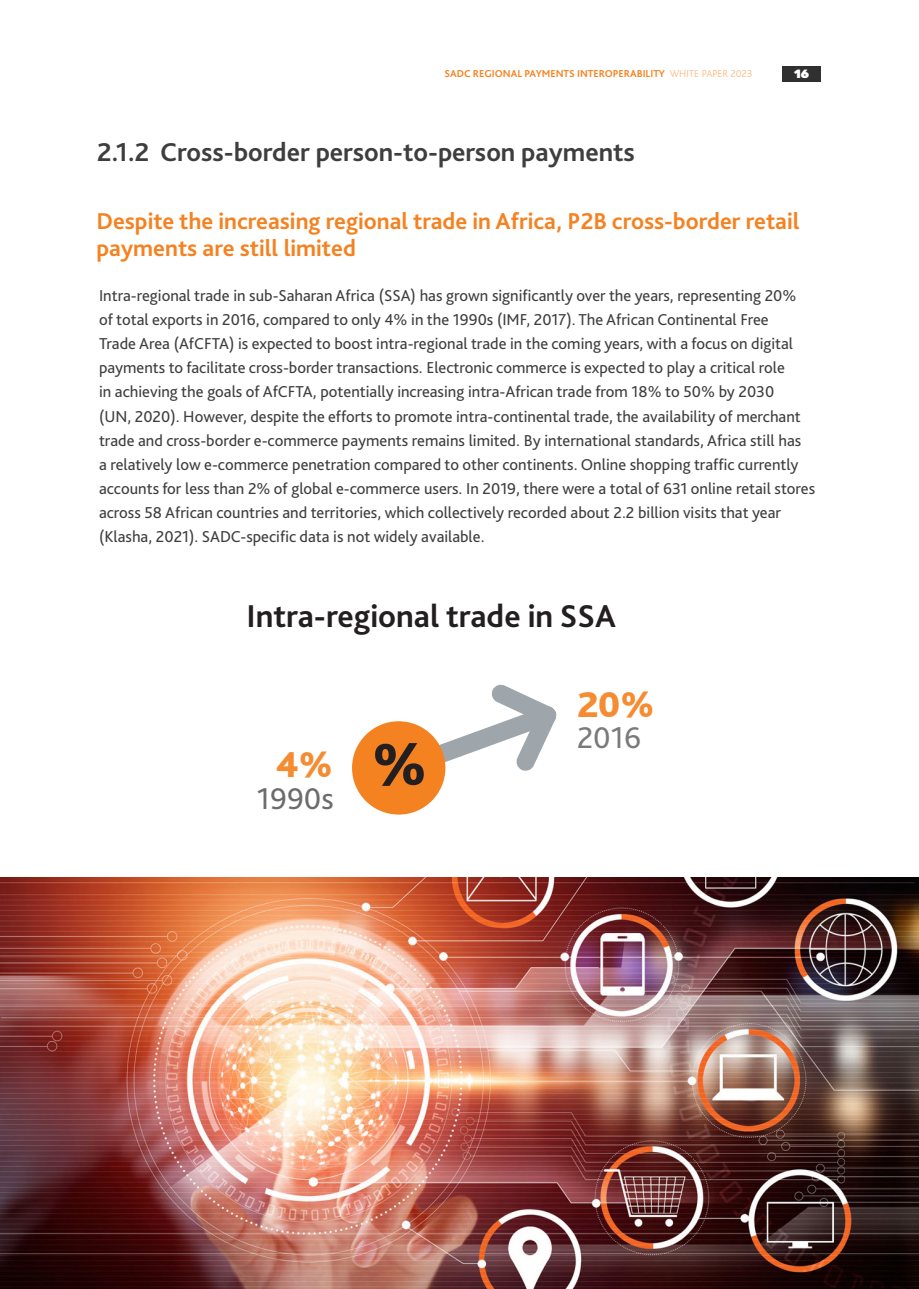
<style>
.page{position:relative;width:919px;height:1289px;background:#fff}
.page>*{position:absolute;margin:0;border:0;box-sizing:border-box;transform-origin:0 0}
.t1{font:800 61.5px "Bliss";color:#231f20}
.t2{font:800 37.95px "Bliss";color:#f68c32}
.t3{font:700 33px "Bliss Pro";color:#231f20}
.t4{font:31.35px "Bliss Pro";color:#6c6c6c}
.t5{font:31.35px "Bliss Pro";color:#7a7a7a}
.Body_Text{font:700 27px "Bliss Pro";color:#3e3e3f}
.HeadBodyText_White{font:700 24px/27px "Bliss Pro";color:#f58221}
.Body_Text-2{font:16.5px/24px "Bliss Pro";color:#3e3e3f}
.t6{font:900 12px "Rubik";color:#fff}
.t7{font:700 10.5px "Bliss Pro";color:#f58220}
.s1{font-family:"Bliss";font-weight:300;color:#fbbb85}
</style>
<div class="page">
<img style="left:0;top:877px;width:918px;height:411px">
<svg style="left:358px;top:684px;width:199px;height:106px"></svg>
<div style="left:352px;top:721px;width:93px;height:93px;background:#f58220;border-radius:50%"></div>
<div style="left:782px;top:66px;width:39px;height:16px;background:#303030"></div>
<p class="t7" style="left:444px;top:67px;width:309px">SADC REGIONAL PAYMENTS INTEROPERABILITY <span class="s1">WHITE PAPER 2023</span></p>
<p class="t6" style="left:794px;top:67px;width:16px">16</p>
<p class="Body_Text" style="left:97px;top:135px;width:539px">2.1.2 Cross-border person-to-person payments</p>
<p class="HeadBodyText_White" style="left:96px;top:207px;width:704px">Despite the increasing regional trade in Africa, P2B cross-border retail payments are still limited</p>
<p class="Body_Text-2" style="left:99px;top:284px;width:717px">Intra-regional trade in sub-Saharan Africa (SSA) has grown significantly over the years, representing 20%<br>of total exports in 2016, compared to only 4% in the 1990s (IMF, 2017). The African Continental Free<br>Trade Area (AfCFTA) is expected to boost intra-regional trade in the coming years, with a focus on digital payments to facilitate cross-border transactions. Electronic commerce is expected to play a critical role<br>in achieving the goals of AfCFTA, potentially increasing intra-African trade from 18% to 50% by 2030<br>(UN, 2020). However, despite the efforts to promote intra-continental trade, the availability of merchant trade and cross-border e-commerce payments remains limited. By international standards, Africa still has<br>a relatively low e-commerce penetration compared to other continents. Online shopping traffic currently accounts for less than 2% of global e-commerce users. In 2019, there were a total of 631 online retail stores across 58 African countries and territories, which collectively recorded about 2.2 billion visits that year (Klasha, 2021). SADC-specific data is not widely available.</p>
<p class="t3" style="left:246px;top:595px;width:371px">Intra-regional trade in SSA</p>
<p class="t2" style="left:276px;top:745px;width:59px">4%</p>
<p class="t4" style="left:257px;top:778px;width:78px">1990s</p>
<p class="t1" style="left:370px;top:732px;width:60px">%</p>
<p class="t2" style="left:577px;top:684px;width:80px">20%</p>
<p class="t5" style="left:577px;top:718px;width:65px">2016</p>
</div>
